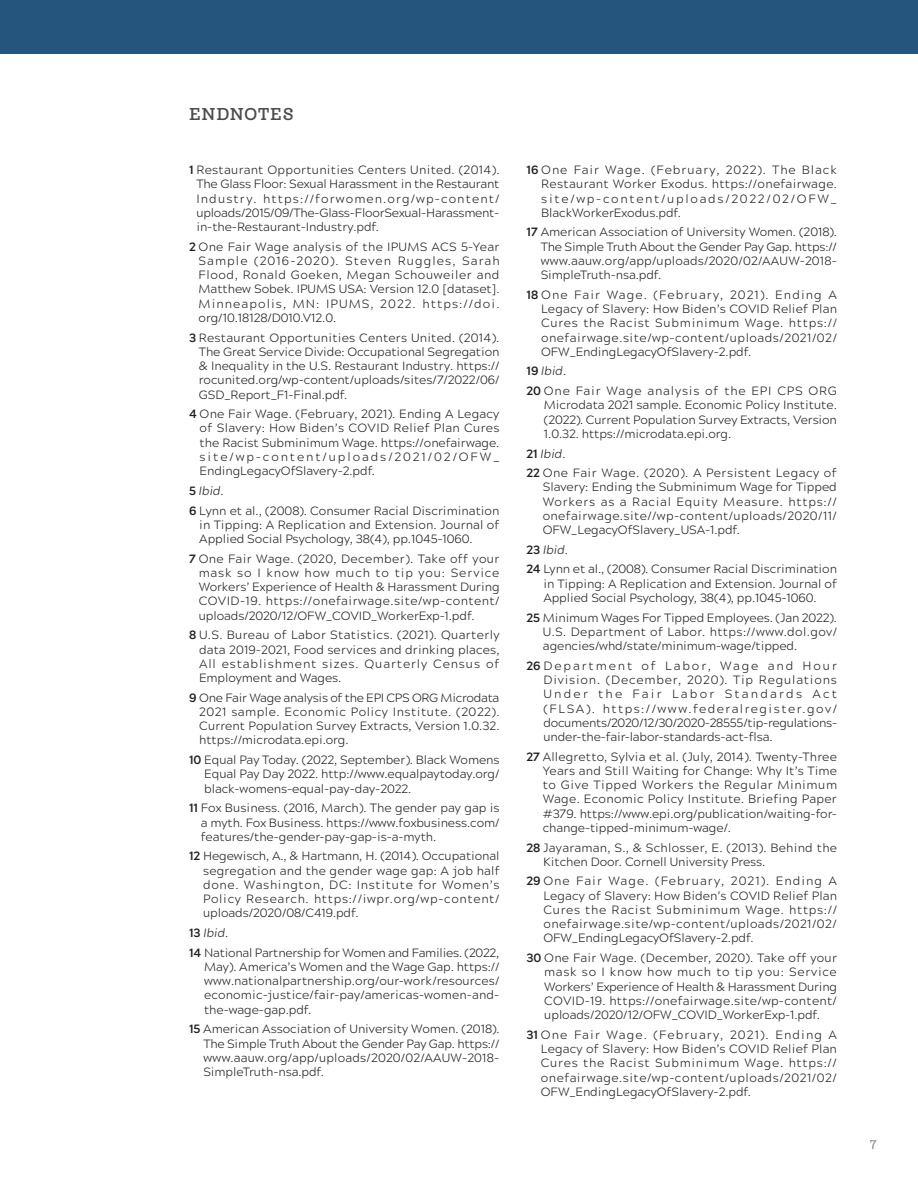
<style>
.page{position:relative;width:918px;height:1188px;background:#fff}
.page>*{position:absolute;margin:0;border:0;box-sizing:border-box;transform-origin:0 0}
.Section_Head_Intro{font:700 18px "Madley";letter-spacing:.03em;color:#4b4c4d}
.t1{font:500 13.5px "Madley";color:#808285}
.Endnotes{font:300 12px/14.2px "Acherus Grotesque";letter-spacing:-.005em;color:#231f20;text-align:justify}
.Endnotes-2{font:italic 300 12px "Acherus Grotesque";letter-spacing:-.005em;color:#231f20}
.s1{font-weight:700}
.s2{font-weight:700;font-style:normal}
.s3{font-style:normal}
</style>
<div class="page">
<div style="left:0;top:0;width:918px;height:54px;background:#25547c"></div>
<p class="Section_Head_Intro" style="left:189px;top:103px;width:106px">ENDNOTES</p>
<p class="Endnotes" style="left:196px;top:162px;width:305px;text-indent:-7px"><span class="s1">1</span> Restaurant Opportunities Centers United. (2014).<br>The Glass Floor: Sexual Harassment in the Restaurant Industry. https://forwomen.org/wp-content/ uploads/2015/09/The-Glass-FloorSexual-Harassment&shy;in-the-Restaurant-Industry.pdf.</p>
<p class="Endnotes" style="left:199px;top:238px;width:303px;text-indent:-10px"><span class="s1">2</span> One Fair Wage analysis of the IPUMS ACS 5-Year Sample (2016-2020). Steven Ruggles, Sarah Flood, Ronald Goeken, Megan Schouweiler and Matthew Sobek. IPUMS USA: Version 12.0 [dataset].<br>Minneapolis, MN: IPUMS, 2022. https://doi. org/10.18128/D010.V12.0.</p>
<p class="Endnotes" style="left:199px;top:329px;width:302px;text-indent:-10px"><span class="s1">3</span> Restaurant Opportunities Centers United. (2014).<br>The Great Service Divide: Occupational Segregation &amp; Inequality in the U.S. Restaurant Industry. https:// rocunited.org/wp-content/uploads/sites/7/2022/06/ GSD_Report_F1-Final.pdf.</p>
<p class="Endnotes" style="left:200px;top:406px;width:301px;text-indent:-11px"><span class="s1">4</span> One Fair Wage. (February, 2021). Ending A Legacy of Slavery: How Biden’s COVID Relief Plan Cures the Racist Subminimum Wage. https://onefairwage. site/wp-content/uploads/2021/02/OFW_ EndingLegacyOfSlavery-2.pdf.</p>
<p class="Endnotes-2" style="left:189px;top:481px;width:36px"><span class="s2">5</span> Ibid<span class="s3">.</span></p>
<p class="Endnotes" style="left:199px;top:502px;width:302px;text-indent:-10px"><span class="s1">6</span> Lynn et al., (2008). Consumer Racial Discrimination in Tipping: A Replication and Extension. Journal of Applied Social Psychology, 38(4), pp.1045–1060.</p>
<p class="Endnotes" style="left:199px;top:550px;width:302px;text-indent:-10px"><span class="s1">7</span> One Fair Wage. (2020, December). Take off your mask so I know how much to tip you: Service Workers’ Experience of Health &amp; Harassment During COVID-19. https://onefairwage.site/wp-content/ uploads/2020/12/OFW_COVID_WorkerExp-1.pdf.</p>
<p class="Endnotes" style="left:199px;top:627px;width:302px;text-indent:-10px"><span class="s1">8</span> U.S. Bureau of Labor Statistics. (2021). Quarterly data 2019-2021, Food services and drinking places, All establishment sizes. Quarterly Census of Employment and Wages.</p>
<p class="Endnotes" style="left:199px;top:689px;width:302px;text-indent:-10px"><span class="s1">9</span> One Fair Wage analysis of the EPI CPS ORG Microdata 2021 sample. Economic Policy Institute. (2022).<br>Current Population Survey Extracts, Version 1.0.32. https://microdata.epi.org.</p>
<p class="Endnotes" style="left:204px;top:752px;width:297px;text-indent:-15px"><span class="s1">10</span> Equal Pay Today. (2022, September). Black Womens Equal Pay Day 2022. http://www.equalpaytoday.org/ black-womens-equal-pay-day-2022.</p>
<p class="Endnotes" style="left:201px;top:800px;width:300px;text-indent:-12px"><span class="s1">11</span> Fox Business. (2016, March). The gender pay gap is a myth. Fox Business. https://www.foxbusiness.com/ features/the-gender-pay-gap-is-a-myth.</p>
<p class="Endnotes" style="left:203px;top:848px;width:298px;text-indent:-14px"><span class="s1">12</span> Hegewisch, A., &amp; Hartmann, H. (2014). Occupational segregation and the gender wage gap: A job half done. Washington, DC: Institute for Women’s Policy Research. https://iwpr.org/wp-content/ uploads/2020/08/C419.pdf.</p>
<p class="Endnotes-2" style="left:189px;top:923px;width:41px"><span class="s2">13</span> Ibid<span class="s3">.</span></p>
<p class="Endnotes" style="left:204px;top:944px;width:297px;text-indent:-15px"><span class="s1">14</span> National Partnership for Women and Families. (2022, May). America’s Women and the Wage Gap. https:// www.nationalpartnership.org/our-work/resources/ economic-justice/fair-pay/americas-women-and&shy;the-wage-gap.pdf.</p>
<p class="Endnotes" style="left:203px;top:1021px;width:298px;text-indent:-14px"><span class="s1">15</span> American Association of University Women. (2018).<br>The Simple Truth About the Gender Pay Gap. https:// www.aauw.org/app/uploads/2020/02/AAUW-2018- SimpleTruth-nsa.pdf.</p>
<p class="Endnotes" style="left:541px;top:162px;width:297px;text-indent:-15px"><span class="s1">16</span> One Fair Wage. (February, 2022). The Black Restaurant Worker Exodus. https://onefairwage. site/wp-content/uploads/2022/02/OFW_ BlackWorkerExodus.pdf.</p>
<p class="Endnotes" style="left:541px;top:224px;width:298px;text-indent:-14px"><span class="s1">17</span> American Association of University Women. (2018).<br>The Simple Truth About the Gender Pay Gap. https:// www.aauw.org/app/uploads/2020/02/AAUW-2018- SimpleTruth-nsa.pdf.</p>
<p class="Endnotes" style="left:541px;top:287px;width:298px;text-indent:-15px"><span class="s1">18</span> One Fair Wage. (February, 2021). Ending A Legacy of Slavery: How Biden’s COVID Relief Plan Cures the Racist Subminimum Wage. https:// onefairwage.site/wp-content/uploads/2021/02/ OFW_EndingLegacyOfSlavery-2.pdf.</p>
<p class="Endnotes-2" style="left:526px;top:361px;width:41px"><span class="s2">19</span> Ibid<span class="s3">.</span></p>
<p class="Endnotes" style="left:544px;top:383px;width:295px;text-indent:-17px"><span class="s1">20</span> One Fair Wage analysis of the EPI CPS ORG Microdata 2021 sample. Economic Policy Institute. (2022). Current Population Survey Extracts, Version 1.0.32. https://microdata.epi.org.</p>
<p class="Endnotes-2" style="left:526px;top:443px;width:41px"><span class="s2">21</span> Ibid<span class="s3">.</span></p>
<p class="Endnotes" style="left:543px;top:465px;width:296px;text-indent:-16px"><span class="s1">22</span> One Fair Wage. (2020). A Persistent Legacy of Slavery: Ending the Subminimum Wage for Tipped Workers as a Racial Equity Measure. https:// onefairwage.site//wp-content/uploads/2020/11/ OFW_LegacyOfSlavery_USA-1.pdf.</p>
<p class="Endnotes-2" style="left:526px;top:540px;width:43px"><span class="s2">23</span> Ibid<span class="s3">.</span></p>
<p class="Endnotes" style="left:543px;top:561px;width:295px;text-indent:-17px"><span class="s1">24</span> Lynn et al., (2008). Consumer Racial Discrimination in Tipping: A Replication and Extension. Journal of Applied Social Psychology, 38(4), pp.1045–1060.</p>
<p class="Endnotes" style="left:543px;top:609px;width:296px;text-indent:-16px"><span class="s1">25</span> Minimum Wages For Tipped Employees. (Jan 2022).<br>U.S. Department of Labor. https://www.dol.gov/ agencies/whd/state/minimum-wage/tipped.</p>
<p class="Endnotes" style="left:543px;top:658px;width:295px;text-indent:-17px"><span class="s1">26</span>Department of Labor, Wage and Hour Division. (December, 2020). Tip Regulations Under the Fair Labor Standards Act (FLSA). https://www.federalregister.gov/ documents/2020/12/30/2020-28555/tip-regulations&shy;under-the-fair-labor-standards-act-flsa.</p>
<p class="Endnotes" style="left:543px;top:748px;width:296px;text-indent:-16px"><span class="s1">27</span> Allegretto, Sylvia et al. (July, 2014). Twenty-Three Years and Still Waiting for Change: Why It’s Time to Give Tipped Workers the Regular Minimum Wage. Economic Policy Institute. Briefing Paper #379. https://www.epi.org/publication/waiting-for&shy;change-tipped-minimum-wage/.</p>
<p class="Endnotes" style="left:543px;top:839px;width:295px;text-indent:-17px"><span class="s1">28</span> Jayaraman, S., &amp; Schlosser, E. (2013). Behind the<br>Kitchen Door. Cornell University Press.</p>
<p class="Endnotes" style="left:543px;top:873px;width:295px;text-indent:-17px"><span class="s1">29</span> One Fair Wage. (February, 2021). Ending A Legacy of Slavery: How Biden’s COVID Relief Plan Cures the Racist Subminimum Wage. https:// onefairwage.site/wp-content/uploads/2021/02/ OFW_EndingLegacyOfSlavery-2.pdf.</p>
<p class="Endnotes" style="left:544px;top:950px;width:294px;text-indent:-18px"><span class="s1">30</span> One Fair Wage. (December, 2020). Take off your mask so I know how much to tip you: Service Workers’ Experience of Health &amp; Harassment During COVID-19. https://onefairwage.site/wp-content/ uploads/2020/12/OFW_COVID_WorkerExp-1.pdf.</p>
<p class="Endnotes" style="left:541px;top:1027px;width:298px;text-indent:-14px"><span class="s1">31</span> One Fair Wage. (February, 2021). Ending A Legacy of Slavery: How Biden’s COVID Relief Plan Cures the Racist Subminimum Wage. https:// onefairwage.site/wp-content/uploads/2021/02/ OFW_EndingLegacyOfSlavery-2.pdf.</p>
<p class="t1" style="left:870px;top:1136px;width:8px">7</p>
</div>
